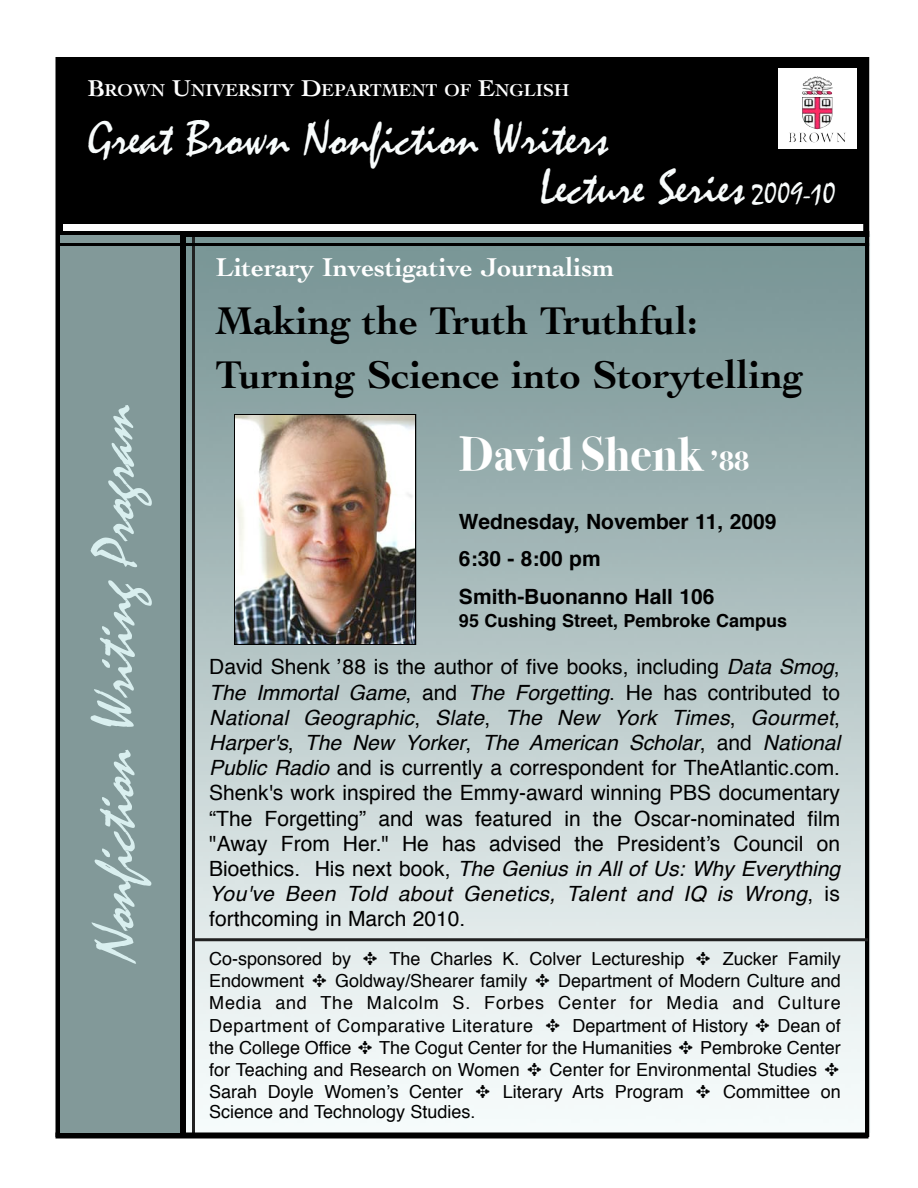
<style>
.page{position:relative;width:918px;height:1188px;background:#fff}
.page>*{position:absolute;margin:0;border:0;box-sizing:border-box;transform-origin:0 0}
.t1{font:italic 60px "Mistral";color:#d9efef}
.t2{font:49.5px/48.6px "Mistral";color:#f8fcfc}
.t3{font:48px "Bodoni Svty Two OSITCTT Bold";color:#fff}
.t4{font:700 40.5px/53.7px "Cochin";color:#000}
.t5{font:700 27px "Cochin";color:#fff}
.t6{font:21px/25.2px "Helvetica";color:#000;text-align:justify}
.t7{font:700 21px/37.8px "Helvetica";color:#000}
.t8{font:18px/22px "Helvetica";color:#000;text-align:justify}
.t9{font:700 18px "Cochin";color:#fff}
.t10{font:700 18px "Helvetica";color:#000}
.s1{font-size:24px}
.s2{font-size:30px}
.s3{font-family:"Times";font-weight:700;font-size:28.5px}
.s4{font-size:28.5px}
.s5{font-style:italic}
.s6{font-family:"MS Gothic"}
</style>
<div class="page">
<svg style="left:800px;top:235px;width:71px;height:898px;fill:#000"></svg>
<div style="left:63px;top:61px;width:804px;height:162px;background:#000"></div>
<img style="left:186px;top:237px;width:678px;height:895px">
<hr style="left:192px;top:235px;width:3px;height:900px;background:#212121">
<hr style="left:193px;top:938px;width:675px;height:3px;background:#212121">
<div style="left:57px;top:231px;width:812px;height:6px;background:#000"></div>
<div style="left:180px;top:232px;width:6px;height:903px;background:#000"></div>
<svg style="left:56px;top:57px;width:6px;height:1075px;fill:#000"></svg>
<svg style="left:779px;top:68px;width:78px;height:81px;fill:#fff"></svg>
<img style="left:802px;top:76px;width:31px;height:19px">
<div style="left:234px;top:414px;width:182px;height:231px;border:2px solid #000"></div>
<img style="left:236px;top:416px;width:179px;height:228px">
<div style="left:55px;top:1132px;width:813px;height:6px;background:#000"></div>
<div style="left:61px;top:235px;width:119px;height:897px;background:#829999"></div>
<hr style="left:60px;top:243px;width:809px;height:3px;background:#000">
<p class="t9" style="left:88px;top:80px;width:483px"><span class="s1">B</span>ROWN <span class="s1">U</span>NIVERSITY <span class="s1">D</span>EPARTMENT OF <span class="s1">E</span>NGLISH</p>
<h2 class="t2" style="left:540px;top:117px;width:298px;text-indent:-452px">Great Brown Nonfiction Writers<br>Lecture Series <span class="s2">2009-10</span></h2>
<p class="t5" style="left:216px;top:252px;width:400px">Literary Investigative Journalism</p>
<h1 class="t1" style="left:89px;top:964px;width:573px;rotate:-90deg">Nonfiction Writing Prog ram</h1>
<h3 class="t4" style="left:216px;top:294px;width:589px">Making the Truth Truthful:<br>Turning Science into Storytelling</h3>
<h3 class="t3" style="left:459px;top:425px;width:292px">David Shenk <span class="s3">’</span><span class="s4">88</span></h3>
<p class="t7" style="left:459px;top:504px;width:319px">Wednesday, November 11, 2009<br>6:30 - 8:00 pm<br>Smith-Buonanno Hall 106</p>
<p class="t10" style="left:459px;top:613px;width:330px">95 Cushing Street, Pembroke Campus</p>
<p class="t6" style="left:209px;top:656px;width:632px">David Shenk ʼ88 is the author of five books, including <span class="s5">Data Smog</span>, <span class="s5">The Immortal Game</span>, and <span class="s5">The Forgetting</span>. He has contributed to <span class="s5">National Geographic</span>, <span class="s5">Slate</span>, <span class="s5">The New York Times</span>, <span class="s5">Gourmet</span>, <span class="s5">Harper's</span>, <span class="s5">The New Yorker</span>, <span class="s5">The American Scholar</span>, and <span class="s5">National Public Radio</span> and is currently a correspondent for TheAtlantic.com.<br>Shenk's work inspired the Emmy-award winning PBS documentary “The Forgetting” and was featured in the Oscar-nominated film "Away From Her." He has advised the Presidentʼs Council on Bioethics. His next book, <span class="s5">The Genius in All of Us: Why Everything You've Been Told about Genetics, Talent and IQ is Wrong</span>, is forthcoming in March 2010.</p>
<p class="t8" style="left:209px;top:949px;width:633px">Co-sponsored by <span class="s6">✥</span> The Charles K. Colver Lectureship <span class="s6">✥</span> Zucker Family Endowment <span class="s6">✥</span> Goldway/Shearer family <span class="s6">✥</span> Department of Modern Culture and Media and The Malcolm S. Forbes Center for Media and Culture Department of Comparative Literature <span class="s6">✥</span> Department of History <span class="s6">✥</span> Dean of the College Office <span class="s6">✥</span> The Cogut Center for the Humanities <span class="s6">✥</span> Pembroke Center for Teaching and Research on Women <span class="s6">✥</span> Center for Environmental Studies <span class="s6">✥ </span>Sarah Doyle Womenʼs Center <span class="s6">✥</span> Literary Arts Program <span class="s6">✥</span> Committee on</p>
<p class="t8" style="left:209px;top:1102px;width:268px">Science and Technology Studies.</p>
</div>
